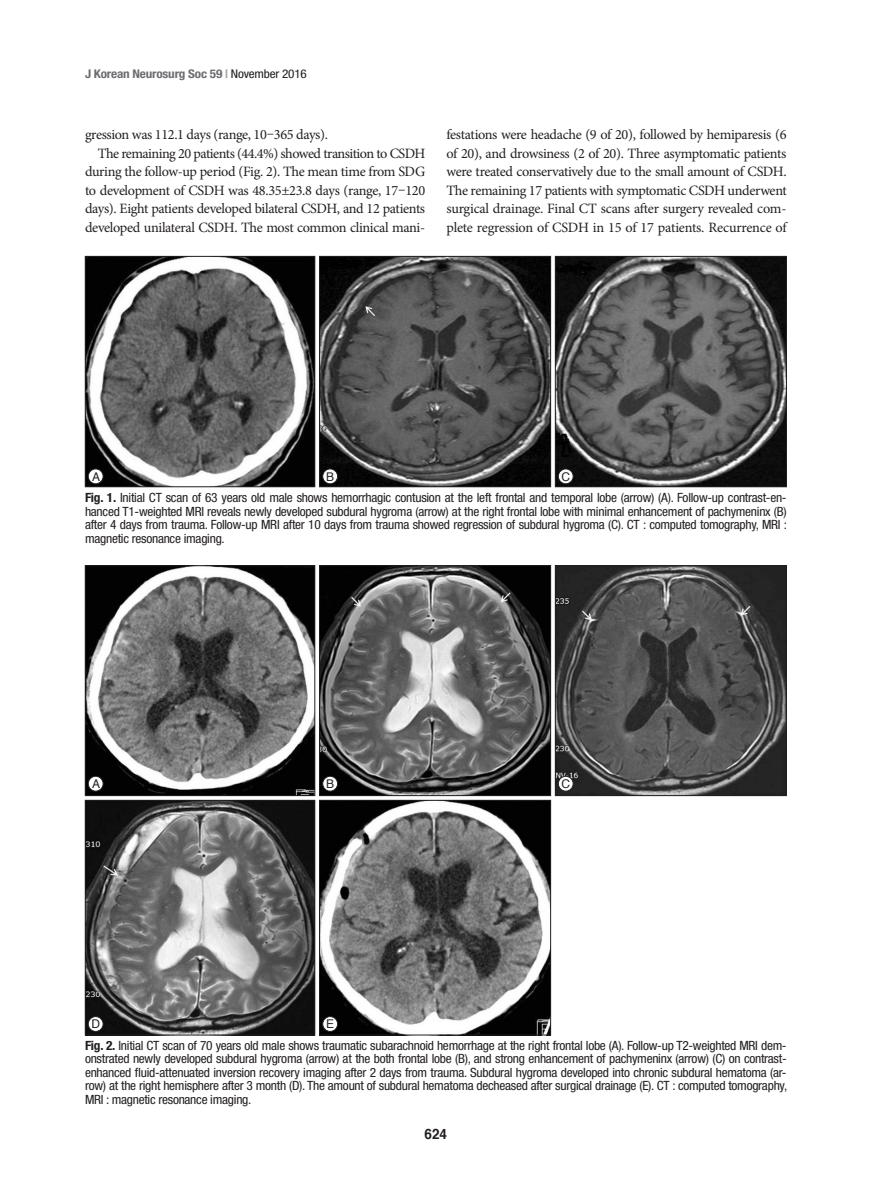
<style>
.page{position:relative;width:893px;height:1191px;background:#fff}
.page>*{position:absolute;margin:0;border:0;box-sizing:border-box;transform-origin:0 0}
.본문_JKNS{font:14.25px/18.5px "Minion Pro";letter-spacing:-.025em;color:#231f20;text-align:justify}
.t1{font:700 14.25px "Helvetica";color:#231f20;scale:.95 1}
.그림제목_JKNS{font:condensed 12.75px/13.5px "Helvetica Neue LT Std";letter-spacing:-.02em;color:#231f20;text-align:justify;scale:1.05 1}
.t2{font:700 condensed 12px "Helvetica Neue LT Std";letter-spacing:-.015em;color:#6c6d70;scale:1.1 1}
.t3{font:12px "Helvetica";color:#231f20}
.s1{color:#a8a9ad}
.s2{font-weight:400;color:#231f20}
.s3{font-weight:700}
</style>
<div class="page">
<img style="left:87px;top:258px;width:226px;height:227px">
<div style="left:85px;top:256px;width:230px;height:231px;border:1px solid #231f20"></div>
<img style="left:321px;top:258px;width:228px;height:227px">
<div style="left:319px;top:256px;width:232px;height:231px;border:1px solid #231f20"></div>
<img style="left:557px;top:258px;width:228px;height:227px">
<div style="left:555px;top:256px;width:232px;height:231px;border:1px solid #231f20"></div>
<div style="left:88px;top:469px;width:15px;height:15px;background:#fff;border-radius:50%"></div>
<div style="left:88px;top:469px;width:15px;height:15px;border:1px solid #231f20;border-radius:50%"></div>
<div style="left:323px;top:469px;width:15px;height:15px;background:#fff;border-radius:50%"></div>
<div style="left:322px;top:469px;width:16px;height:15px;border:1px solid #231f20;border-radius:50%"></div>
<div style="left:558px;top:469px;width:15px;height:15px;background:#fff;border-radius:50%"></div>
<div style="left:558px;top:469px;width:15px;height:15px;border:1px solid #231f20;border-radius:50%"></div>
<img style="left:87px;top:567px;width:226px;height:227px">
<div style="left:85px;top:565px;width:230px;height:231px;border:1px solid #231f20"></div>
<img style="left:321px;top:567px;width:228px;height:227px">
<div style="left:319px;top:565px;width:232px;height:231px;border:1px solid #231f20"></div>
<img style="left:557px;top:567px;width:228px;height:227px">
<div style="left:555px;top:565px;width:232px;height:231px;border:1px solid #231f20"></div>
<img style="left:87px;top:802px;width:226px;height:231px">
<div style="left:85px;top:800px;width:230px;height:235px;border:1px solid #231f20"></div>
<img style="left:321px;top:802px;width:228px;height:231px">
<div style="left:319px;top:800px;width:232px;height:235px;border:1px solid #231f20"></div>
<div style="left:88px;top:776px;width:15px;height:15px;background:#fff;border-radius:50%"></div>
<div style="left:88px;top:776px;width:15px;height:15px;border:1px solid #231f20;border-radius:50%"></div>
<div style="left:88px;top:1016px;width:15px;height:15px;background:#fff;border-radius:50%"></div>
<div style="left:88px;top:1016px;width:15px;height:15px;border:1px solid #231f20;border-radius:50%"></div>
<div style="left:323px;top:776px;width:15px;height:15px;background:#fff;border-radius:50%"></div>
<div style="left:322px;top:776px;width:16px;height:15px;border:1px solid #231f20;border-radius:50%"></div>
<div style="left:323px;top:1016px;width:15px;height:15px;background:#fff;border-radius:50%"></div>
<div style="left:322px;top:1016px;width:16px;height:15px;border:1px solid #231f20;border-radius:50%"></div>
<div style="left:558px;top:776px;width:15px;height:15px;background:#fff;border-radius:50%"></div>
<div style="left:558px;top:776px;width:15px;height:15px;border:1px solid #231f20;border-radius:50%"></div>
<p class="t2" style="left:85px;top:66px;width:203px">J Korean Neurosurg Soc 59 <span class="s1">|</span> <span class="s2">November 2016</span></p>
<p class="본문_JKNS" style="left:85px;top:126px;width:244px">gression was 112.1 days (range, 10–365 days).</p>
<p class="본문_JKNS" style="left:85px;top:144px;width:342px;text-indent:13px">The remaining 20 patients (44.4%) showed transition to CSDH during the follow-up period (Fig. 2). The mean time from SDG to development of CSDH was 48.35±23.8 days (range, 17–120 days). Eight patients developed bilateral CSDH, and 12 patients developed unilateral CSDH. The most common clinical mani-</p>
<p class="본문_JKNS" style="left:446px;top:126px;width:342px">festations were headache (9 of 20), followed by hemiparesis (6 of 20), and drowsiness (2 of 20). Three asymptomatic patients were treated conservatively due to the small amount of CSDH.<br>The remaining 17 patients with symptomatic CSDH underwent surgical drainage. Final CT scans after surgery revealed com&shy;plete regression of CSDH in 15 of 17 patients. Recurrence of</p>
<p class="t3" style="left:92px;top:467px;width:10px">A</p>
<p class="t3" style="left:326px;top:467px;width:10px">B</p>
<p class="t3" style="left:561px;top:467px;width:10px">C</p>
<p class="그림제목_JKNS" style="left:85px;top:491px;width:670px"><span class="s3">Fig. 1.</span> Initial CT scan of 63 years old male shows hemorrhagic contusion at the left frontal and temporal lobe (arrow) (A). Follow-up contrast-en&shy;hanced T1-weighted MRI reveals newly developed subdural hygroma (arrow) at the right frontal lobe with minimal enhancement of pachymeninx (B) after 4 days from trauma. Follow-up MRI after 10 days from trauma showed regression of subdural hygroma (C). CT : computed tomography, MRI : magnetic resonance imaging.</p>
<p class="t3" style="left:92px;top:774px;width:10px">A</p>
<p class="t3" style="left:91px;top:1014px;width:10px">D</p>
<p class="t3" style="left:326px;top:774px;width:10px">B</p>
<p class="t3" style="left:326px;top:1014px;width:10px">E</p>
<p class="t3" style="left:561px;top:774px;width:10px">C</p>
<p class="그림제목_JKNS" style="left:85px;top:1038px;width:670px"><span class="s3">Fig. 2.</span> Initial CT scan of 70 years old male shows traumatic subarachnoid hemorrhage at the right frontal lobe (A). Follow-up T2-weighted MRI dem&shy;onstrated newly developed subdural hygroma (arrow) at the both frontal lobe (B), and strong enhancement of pachymeninx (arrow) (C) on contrast&shy;enhanced fluid-attenuated inversion recovery imaging after 2 days from trauma. Subdural hygroma developed into chronic subdural hematoma (ar&shy;row) at the right hemisphere after 3 month (D). The amount of subdural hematoma decheased after surgical drainage (E). CT : computed tomography, MRI : magnetic resonance imaging.</p>
<p class="t1" style="left:425px;top:1123px;width:25px">624</p>
</div>
